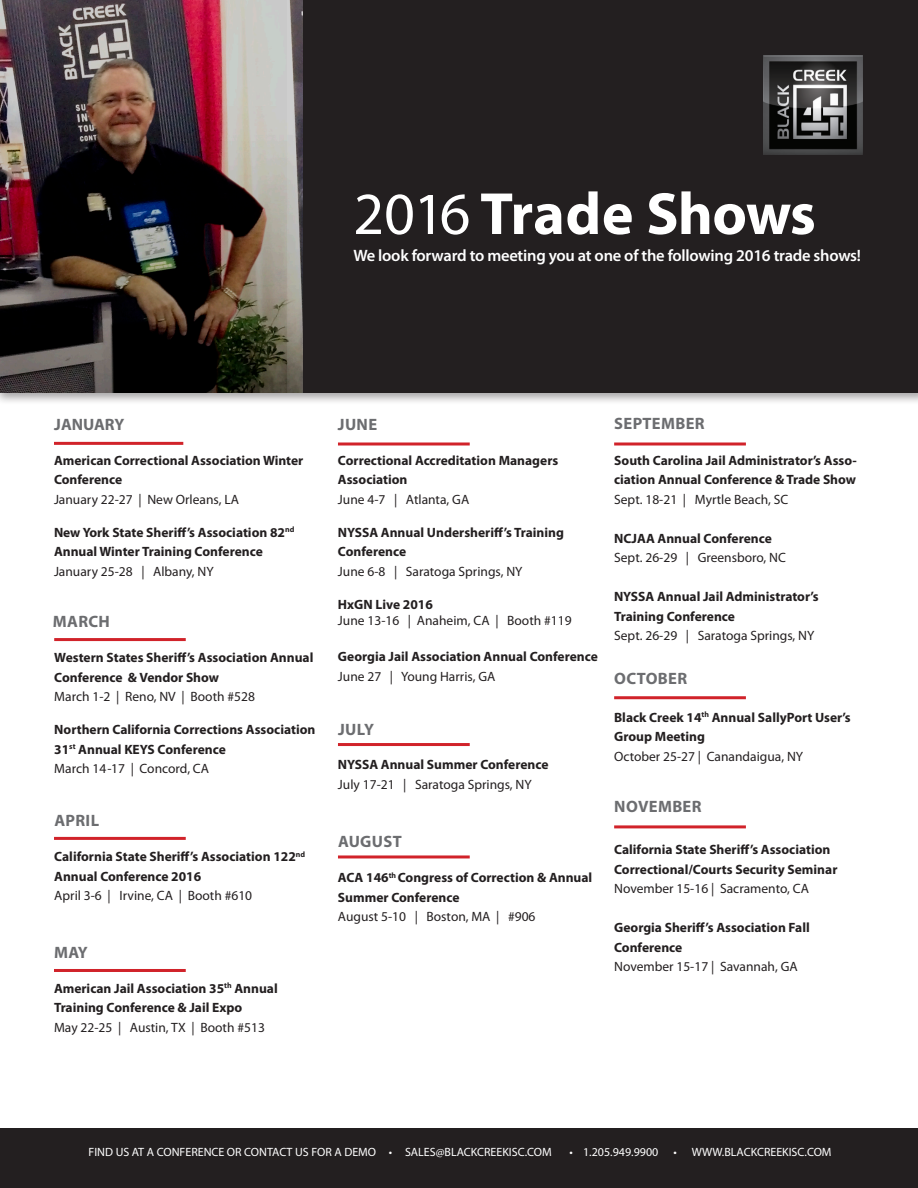
<style>
.page{position:relative;width:918px;height:1188px;background:#fff}
.page>*{position:absolute;margin:0;border:0;box-sizing:border-box;transform-origin:0 0}
.t1{font:700 60px "Myriad Pro";letter-spacing:-.01em;color:#fff}
.t2{font:600 16.5px "Myriad Pro";letter-spacing:-.015em;color:#fff}
.t3{font:700 16.5px "Myriad Pro";letter-spacing:.02em;color:#6c6d70}
.t4{font:700 16.5px "Myriad Pro";color:#6c6d70}
.t5{font:700 13.5px/19.5px "Myriad Pro";color:#231f20}
.t6{font:13.5px "Myriad Pro";color:#231f20}
.t7{font:12px "Myriad Pro";color:#fff}
.s1{font-weight:400}
</style>
<div class="page">
<div style="left:0;top:1129px;width:918px;height:59px;background:#231f20"></div>
<div style="left:0;top:0;width:918px;height:405px;background:#231f20;opacity:.4"></div>
<div style="left:259px;top:0;width:659px;height:392px;background:#231f20"></div>
<img style="left:0;top:0;width:302px;height:392px">
<img style="left:764px;top:56px;width:99px;height:98px">
<hr style="left:54px;top:442px;width:129px;height:3px;background:#d1232a">
<hr style="left:54px;top:969px;width:132px;height:3px;background:#d1232a">
<hr style="left:338px;top:855px;width:132px;height:3px;background:#d1232a">
<hr style="left:338px;top:743px;width:132px;height:3px;background:#d1232a">
<svg style="left:338px;top:442px;width:132px;height:4px"></svg>
<svg style="left:614px;top:442px;width:132px;height:4px"></svg>
<hr style="left:614px;top:696px;width:132px;height:3px;background:#d1232a">
<hr style="left:614px;top:825px;width:132px;height:3px;background:#d1232a">
<hr style="left:54px;top:638px;width:132px;height:3px;background:#d1232a">
<hr style="left:54px;top:837px;width:132px;height:3px;background:#d1232a">
<p class="t1" style="left:353px;top:175px;width:464px"><span class="s1">2016</span> Trade Shows</p>
<p class="t2" style="left:353px;top:245px;width:509px">We look forward to meeting you at one of the following 2016 trade shows!</p>
<p class="t4" style="left:54px;top:414px;width:71px">JANUARY</p>
<p class="t5" style="left:54px;top:450px;width:251px">American Correctional Association Winter<br>Conference</p>
<p class="t6" style="left:54px;top:491px;width:187px">January 22-27 | New Orleans, LA</p>
<p class="t5" style="left:54px;top:522px;width:242px">New York State Sheriff’s Association 82<sup>nd<br></sup>Annual Winter Training Conference</p>
<p class="t6" style="left:54px;top:563px;width:161px">January 25-28 | Albany, NY</p>
<p class="t3" style="left:53px;top:611px;width:58px">MARCH</p>
<p class="t5" style="left:54px;top:648px;width:261px">Western States Sheriff’s Association Annual<br>Conference &amp; Vendor Show</p>
<p class="t6" style="left:54px;top:689px;width:202px">March 1-2 | Reno, NV | Booth #528</p>
<p class="t5" style="left:54px;top:720px;width:263px">Northern California Corrections Association<br>31<sup>st</sup> Annual KEYS Conference</p>
<p class="t6" style="left:54px;top:761px;width:156px">March 14-17 | Concord, CA</p>
<p class="t3" style="left:54px;top:810px;width:46px">APRIL</p>
<p class="t5" style="left:54px;top:847px;width:252px">California State Sheriff’s Association 122<sup>nd<br></sup>Annual Conference 2016</p>
<p class="t6" style="left:54px;top:887px;width:199px">April 3-6 | Irvine, CA | Booth #610</p>
<p class="t3" style="left:54px;top:942px;width:35px">MAY</p>
<p class="t5" style="left:54px;top:978px;width:225px">American Jail Association 35<sup>th</sup> Annual<br>Training Conference &amp; Jail Expo</p>
<p class="t6" style="left:54px;top:1019px;width:212px">May 22-25 | Austin, TX | Booth #513</p>
<p class="t3" style="left:338px;top:413px;width:41px">JUNE</p>
<p class="t5" style="left:338px;top:450px;width:222px">Correctional Accreditation Managers</p>
<p class="t5" style="left:338px;top:469px;width:71px">Association</p>
<p class="t6" style="left:338px;top:491px;width:133px">June 4-7 | Atlanta, GA</p>
<p class="t5" style="left:338px;top:522px;width:228px">NYSSA Annual Undersheriff’s Training<br>Conference</p>
<p class="t6" style="left:338px;top:563px;width:186px">June 6-8 | Saratoga Springs, NY</p>
<p class="t5" style="left:338px;top:594px;width:96px">HxGN Live 2016</p>
<p class="t6" style="left:338px;top:612px;width:235px">June 13-16 | Anaheim, CA | Booth #119</p>
<p class="t5" style="left:338px;top:646px;width:261px">Georgia Jail Association Annual Conference</p>
<p class="t6" style="left:338px;top:668px;width:159px">June 27 | Young Harris, GA</p>
<p class="t3" style="left:338px;top:718px;width:37px">JULY</p>
<p class="t5" style="left:338px;top:755px;width:212px">NYSSA Annual Summer Conference</p>
<p class="t6" style="left:338px;top:776px;width:195px">July 17-21 | Saratoga Springs, NY</p>
<p class="t3" style="left:338px;top:831px;width:65px">AUGUST</p>
<p class="t5" style="left:338px;top:867px;width:256px">ACA 146<sup>th</sup> Congress of Correction &amp; Annual<br>Summer Conference</p>
<p class="t6" style="left:338px;top:908px;width:199px">August 5-10 | Boston, MA | #906</p>
<p class="t3" style="left:614px;top:413px;width:92px">SEPTEMBER</p>
<p class="t5" style="left:614px;top:450px;width:244px">South Carolina Jail Administrator’s Asso&shy;ciation Annual Conference &amp; Trade Show</p>
<p class="t6" style="left:614px;top:491px;width:176px">Sept. 18-21 | Myrtle Beach, SC</p>
<p class="t5" style="left:614px;top:528px;width:159px">NCJAA Annual Conference</p>
<p class="t6" style="left:614px;top:550px;width:173px">Sept. 26-29 | Greensboro, NC</p>
<p class="t5" style="left:614px;top:587px;width:206px">NYSSA Annual Jail Administrator’s<br>Training Conference</p>
<p class="t6" style="left:614px;top:628px;width:202px">Sept. 26-29 | Saratoga Springs, NY</p>
<p class="t3" style="left:614px;top:668px;width:74px">OCTOBER</p>
<p class="t5" style="left:614px;top:707px;width:238px">Black Creek 14<sup>th</sup> Annual SallyPort User’s<br>Group Meeting</p>
<p class="t6" style="left:614px;top:748px;width:191px">October 25-27 | Canandaigua, NY</p>
<p class="t3" style="left:614px;top:796px;width:89px">NOVEMBER</p>
<p class="t5" style="left:614px;top:840px;width:225px">California State Sheriff’s Association<br>Correctional/Courts Security Seminar</p>
<p class="t6" style="left:614px;top:880px;width:196px">November 15-16 | Sacramento, CA</p>
<p class="t5" style="left:614px;top:918px;width:197px">Georgia Sheriff’s Association Fall</p>
<p class="t5" style="left:614px;top:937px;width:70px">Conference</p>
<p class="t6" style="left:614px;top:958px;width:185px">November 15-17 | Savannah, GA</p>
<p class="t7" style="left:89px;top:1145px;width:465px">FIND US AT A CONFERENCE OR CONTACT US FOR A DEMO • SALES@BLACKCREEKISC.COM</p>
<p class="t7" style="left:570px;top:1145px;width:90px">• 1.205.949.9900</p>
<p class="t7" style="left:674px;top:1145px;width:160px">• WWW.BLACKCREEKISC.COM</p>
</div>
